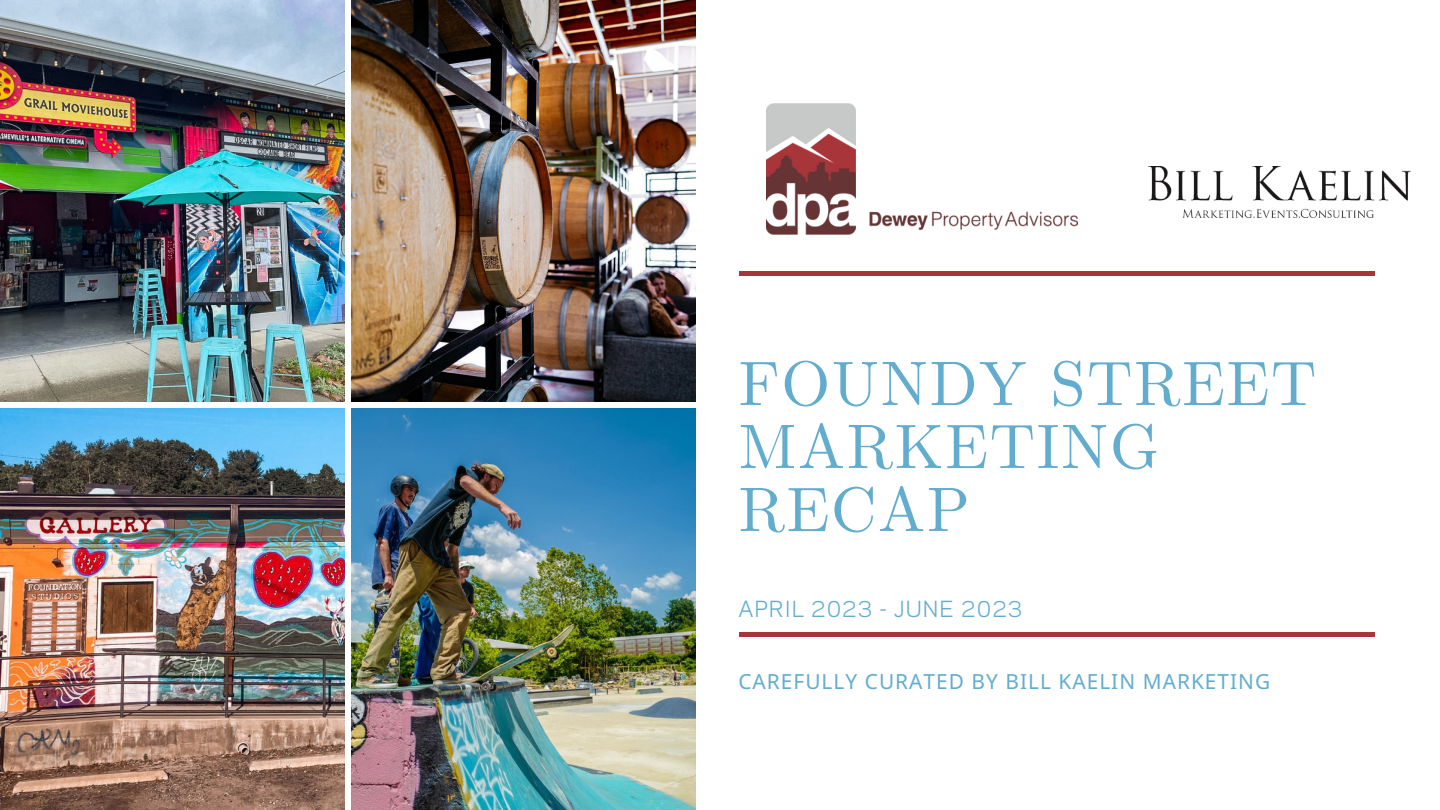
<style>
.page{position:relative;width:1440px;height:810px;background:#fff}
.page>*{position:absolute;margin:0;border:0;box-sizing:border-box;transform-origin:0 0}
.t1{font:63px "CMU Serif";letter-spacing:.025em;color:#62adce}
.t2{font:20.8px "Noto Sans";letter-spacing:.05em;color:#62adce}
.t3{font:20.8px "Galaxie Polaris";letter-spacing:.05em;color:#62adce}
</style>
<div class="page">
<img style="left:1148px;top:167px;width:263px;height:51px">
<div style="left:739px;top:271px;width:636px;height:5px;background:#a7353a"></div>
<div style="left:739px;top:632px;width:636px;height:5px;background:#a7353a"></div>
<img style="left:352px;top:0;width:344px;height:401px">
<img style="left:0;top:0;width:344px;height:401px">
<img style="left:0;top:409px;width:344px;height:401px">
<img style="left:352px;top:409px;width:344px;height:401px">
<img style="left:767px;top:103px;width:310px;height:131px">
<p class="t1" style="left:739px;top:346px;width:579px">FOUNDY STREET</p>
<p class="t1" style="left:739px;top:409px;width:422px">MARKETING</p>
<p class="t1" style="left:739px;top:472px;width:233px">RECAP</p>
<p class="t3" style="left:738px;top:591px;width:286px">APRIL 2023 - JUNE 2023</p>
<p class="t2" style="left:738px;top:667px;width:533px">CAREFULLY CURATED BY BILL KAELIN MARKETING</p>
</div>
